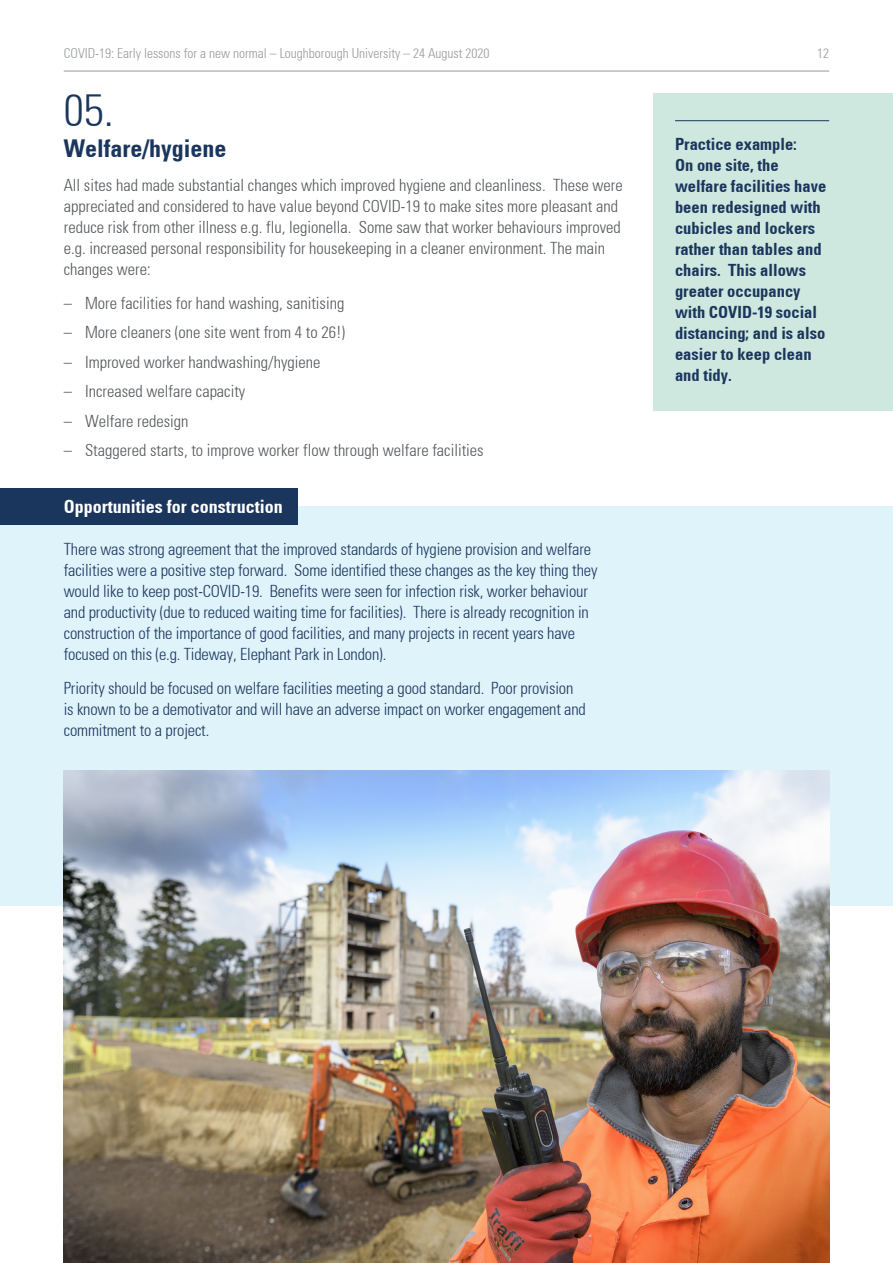
<style>
.page{position:relative;width:893px;height:1263px;background:#fff}
.page>*{position:absolute;margin:0;border:0;box-sizing:border-box;transform-origin:0 0}
.Section_No{font:300 condensed 45px "Univers";color:#1b365d}
.Heading{font:700 condensed 24px "Univers";color:#1b365d}
.Body_copy{font:700 condensed 18px "Univers";color:#fff}
.Body_copy-2{font:300 condensed 16.5px/21px "Univers";letter-spacing:-.01em;color:#1b365d}
.Body_copy-3{font:300 condensed 16.5px/21px "Univers";color:#53565a}
.Body_copy-4{font:700 condensed 16.5px/21px "Univers";color:#1b365d}
.t1{font:300 condensed 13.5px "Univers";color:#97999b}
</style>
<div class="page">
<hr style="left:64px;top:71px;width:765px;height:1px;background:#97999b">
<div style="left:0;top:506px;width:893px;height:399px;background:#dff3fb"></div>
<div style="left:0;top:488px;width:298px;height:36px;background:#1b365d"></div>
<div style="left:654px;top:94px;width:239px;height:317px;background:#cfe8df"></div>
<hr style="left:675px;top:120px;width:154px;height:1px;background:#1b365d">
<img style="left:64px;top:771px;width:765px;height:492px">
<p class="t1" style="left:64px;top:45px;width:427px">COVID‐19: Early lessons for a new normal – Loughborough University – 24 August 2020</p>
<p class="t1" style="left:817px;top:45px;width:13px">12</p>
<p class="Section_No" style="left:64px;top:83px;width:51px">05.</p>
<p class="Heading" style="left:64px;top:134px;width:164px">Welfare/hygiene</p>
<p class="Body_copy-3" style="left:64px;top:175px;width:560px">All sites had made substantial changes which improved hygiene and cleanliness. These were appreciated and considered to have value beyond COVID-19 to make sites more pleasant and reduce risk from other illness e.g. flu, legionella. Some saw that worker behaviours improved e.g. increased personal responsibility for housekeeping in a cleaner environment. The main changes were:</p>
<p class="Body_copy-3" style="left:64px;top:292px;width:282px">– More facilities for hand washing, sanitising</p>
<p class="Body_copy-3" style="left:64px;top:322px;width:283px">– More cleaners (one site went from 4 to 26!)</p>
<p class="Body_copy-3" style="left:64px;top:351px;width:258px">– Improved worker handwashing/hygiene</p>
<p class="Body_copy-3" style="left:64px;top:381px;width:183px">– Increased welfare capacity</p>
<p class="Body_copy-3" style="left:64px;top:410px;width:126px">– Welfare redesign</p>
<p class="Body_copy-3" style="left:64px;top:440px;width:421px">– Staggered starts, to improve worker flow through welfare facilities</p>
<p class="Body_copy-4" style="left:675px;top:133px;width:153px">Practice example:<br>On one site, the welfare facilities have been redesigned with cubicles and lockers rather than tables and chairs. This allows greater occupancy with COVID-19 social distancing; and is also easier to keep clean and tidy.</p>
<p class="Body_copy" style="left:64px;top:495px;width:220px">Opportunities for construction</p>
<p class="Body_copy-2" style="left:64px;top:538px;width:535px">There was strong agreement that the improved standards of hygiene provision and welfare facilities were a positive step forward. Some identified these changes as the key thing they would like to keep post-COVID-19. Benefits were seen for infection risk, worker behaviour and productivity (due to reduced waiting time for facilities). There is already recognition in construction of the importance of good facilities, and many projects in recent years have focused on this (e.g. Tideway, Elephant Park in London).</p>
<p class="Body_copy-2" style="left:64px;top:677px;width:524px">Priority should be focused on welfare facilities meeting a good standard. Poor provision is known to be a demotivator and will have an adverse impact on worker engagement and commitment to a project.</p>
</div>
